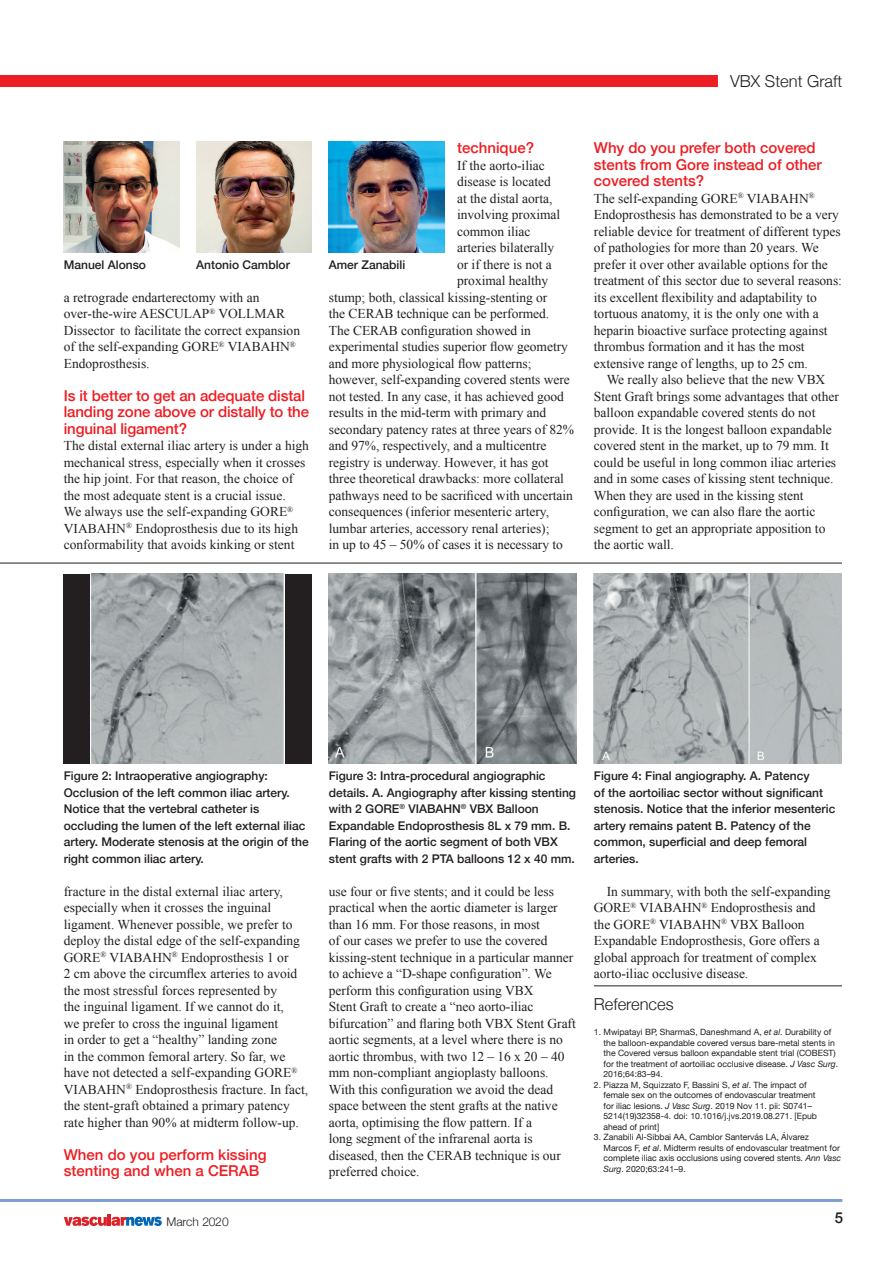
<style>
.page{position:relative;width:893px;height:1263px;background:#fff}
.page>*{position:absolute;margin:0;border:0;box-sizing:border-box;transform-origin:0 0}
.Reference_Text{font:300 16.5px "Helvetica Neue";color:#231f20}
.Subhead_level_1{font:500 15px/16.5px "Helvetica Neue";letter-spacing:-.005em;color:#ee1d23}
.t1{font:500 15px "Helvetica Neue";color:#231f20}
.Serif_body_no_indent{font:13.5px/16.5px "Times New Roman";letter-spacing:-.005em;color:#231f20}
.Serif_body_with_inde{font:13.5px/16.5px "Times New Roman";letter-spacing:-.005em;color:#231f20}
.t2{font:300 12.15px "Helvetica Neue";color:#231f20}
.t3{font:500 12px/16.5px "Helvetica Neue";color:#231f20}
.Reference_Text-2{font:8.7px/10.5px "Helvetica Neue";color:#231f20}
.s1{font-style:italic}
</style>
<div class="page">
<hr style="left:0;top:1199px;width:842px;height:3px;background:#7e9ed2">
<svg style="left:64px;top:1214px;width:98px;height:12px"></svg>
<div style="left:0;top:75px;width:718px;height:12px;background:#ee1d23"></div>
<hr style="left:594px;top:985px;width:248px;height:1px;background:#231f20">
<img style="left:196px;top:141px;width:116px;height:111px">
<img style="left:64px;top:141px;width:115px;height:111px">
<img style="left:329px;top:141px;width:115px;height:111px">
<img style="left:594px;top:574px;width:248px;height:190px">
<img style="left:329px;top:574px;width:248px;height:190px">
<hr style="left:0;top:563px;width:842px;height:1px;background:#231f20">
<div style="left:64px;top:574px;width:248px;height:190px;background:#231f20"></div>
<img style="left:91px;top:574px;width:194px;height:190px">
<p class="Reference_Text" style="left:730px;top:68px;width:114px">VBX Stent Graft</p>
<p class="Subhead_level_1" style="left:457px;top:138px;width:78px">technique?</p>
<p class="Serif_body_no_indent" style="left:457px;top:157px;width:89px">If the aorto-iliac</p>
<p class="Serif_body_no_indent" style="left:457px;top:173px;width:95px">disease is located</p>
<p class="Serif_body_no_indent" style="left:457px;top:190px;width:97px">at the distal aorta,</p>
<p class="Serif_body_no_indent" style="left:457px;top:206px;width:105px">involving proximal</p>
<p class="Serif_body_no_indent" style="left:457px;top:223px;width:75px">common iliac</p>
<p class="Serif_body_no_indent" style="left:457px;top:239px;width:99px">arteries bilaterally</p>
<p class="Serif_body_no_indent" style="left:457px;top:256px;width:96px">or if there is not a</p>
<p class="Serif_body_no_indent" style="left:457px;top:272px;width:93px">proximal healthy</p>
<p class="Serif_body_no_indent" style="left:329px;top:289px;width:220px">stump; both, classical kissing-stenting or</p>
<p class="Serif_body_no_indent" style="left:329px;top:305px;width:222px">the CERAB technique can be performed.</p>
<p class="Serif_body_no_indent" style="left:329px;top:322px;width:203px">The CERAB configuration showed in</p>
<p class="Serif_body_no_indent" style="left:329px;top:338px;width:241px">experimental studies superior flow geometry</p>
<p class="Serif_body_no_indent" style="left:329px;top:355px;width:204px">and more physiological flow patterns;</p>
<p class="Serif_body_no_indent" style="left:329px;top:371px;width:243px">however, self-expanding covered stents were</p>
<p class="Serif_body_no_indent" style="left:329px;top:388px;width:237px">not tested. In any case, it has achieved good</p>
<p class="Serif_body_no_indent" style="left:329px;top:404px;width:219px">results in the mid-term with primary and</p>
<p class="Serif_body_no_indent" style="left:329px;top:421px;width:247px">secondary patency rates at three years of 82%</p>
<p class="Serif_body_no_indent" style="left:329px;top:437px;width:219px">and 97%, respectively, and a multicentre</p>
<p class="Serif_body_no_indent" style="left:329px;top:454px;width:221px">registry is underway. However, it has got</p>
<p class="Serif_body_no_indent" style="left:329px;top:470px;width:237px">three theoretical drawbacks: more collateral</p>
<p class="Serif_body_no_indent" style="left:329px;top:487px;width:246px">pathways need to be sacrificed with uncertain</p>
<p class="Serif_body_no_indent" style="left:329px;top:503px;width:222px">consequences (inferior mesenteric artery,</p>
<p class="Serif_body_no_indent" style="left:329px;top:520px;width:222px">lumbar arteries, accessory renal arteries);</p>
<p class="Serif_body_no_indent" style="left:329px;top:536px;width:236px">in up to 45 – 50% of cases it is necessary to</p>
<p class="t3" style="left:64px;top:255px;width:84px">Manuel Alonso</p>
<p class="t3" style="left:196px;top:255px;width:95px">Antonio Camblor</p>
<p class="t3" style="left:329px;top:255px;width:78px">Amer Zanabili</p>
<p class="Serif_body_no_indent" style="left:64px;top:289px;width:238px">a retrograde endarterectomy with an over-the-wire AESCULAP<sup>®</sup> VOLLMAR Dissector to facilitate the correct expansion of the self-expanding GORE<sup>®</sup> VIABAHN<sup>® </sup>Endoprosthesis.</p>
<p class="Subhead_level_1" style="left:64px;top:386px;width:247px">Is it better to get an adequate distal landing zone above or distally to the inguinal ligament?</p>
<p class="Serif_body_no_indent" style="left:64px;top:437px;width:247px">The distal external iliac artery is under a high mechanical stress, especially when it crosses the hip joint. For that reason, the choice of the most adequate stent is a crucial issue.</p>
<p class="Serif_body_no_indent" style="left:64px;top:503px;width:236px">We always use the self-expanding GORE<sup>®<br></sup>VIABAHN<sup>®</sup> Endoprosthesis due to its high conformability that avoids kinking or stent</p>
<p class="Subhead_level_1" style="left:594px;top:138px;width:229px">Why do you prefer both covered stents from Gore instead of other covered stents?</p>
<p class="Serif_body_no_indent" style="left:594px;top:190px;width:250px">The self-expanding GORE<sup>®</sup> VIABAHN<sup>® </sup>Endoprosthesis has demonstrated to be a very reliable device for treatment of different types of pathologies for more than 20 years. We prefer it over other available options for the treatment of this sector due to several reasons: its excellent flexibility and adaptability to tortuous anatomy, it is the only one with a heparin bioactive surface protecting against thrombus formation and it has the most extensive range of lengths, up to 25 cm.</p>
<p class="Serif_body_with_inde" style="left:594px;top:371px;width:246px;text-indent:13px">We really also believe that the new VBX Stent Graft brings some advantages that other balloon expandable covered stents do not provide. It is the longest balloon expandable covered stent in the market, up to 79 mm. It could be useful in long common iliac arteries and in some cases of kissing stent technique.<br>When they are used in the kissing stent configuration, we can also flare the aortic segment to get an appropriate apposition to the aortic wall.</p>
<p class="t3" style="left:64px;top:767px;width:247px">Figure 2: Intraoperative angiography:<br>Occlusion of the left common iliac artery.<br>Notice that the vertebral catheter is occluding the lumen of the left external iliac artery. Moderate stenosis at the origin of the right common iliac artery.</p>
<p class="t3" style="left:329px;top:767px;width:249px">Figure 3: Intra-procedural angiographic details. A. Angiography after kissing stenting with 2 GORE<sup>®</sup> VIABAHN<sup>®</sup> VBX Balloon Expandable Endoprosthesis 8L x 79 mm. B.<br>Flaring of the aortic segment of both VBX stent grafts with 2 PTA balloons 12 x 40 mm.</p>
<p class="t3" style="left:594px;top:767px;width:243px">Figure 4: Final angiography. A. Patency<br>of the aortoiliac sector without significant stenosis. Notice that the inferior mesenteric artery remains patent B. Patency of the common, superficial and deep femoral arteries.</p>
<p class="Serif_body_no_indent" style="left:64px;top:883px;width:246px">fracture in the distal external iliac artery, especially when it crosses the inguinal ligament. Whenever possible, we prefer to deploy the distal edge of the self-expanding GORE<sup>®</sup> VIABAHN<sup>®</sup> Endoprosthesis 1 or<br>2 cm above the circumflex arteries to avoid the most stressful forces represented by<br>the inguinal ligament. If we cannot do it,<br>we prefer to cross the inguinal ligament<br>in order to get a “healthy” landing zone<br>in the common femoral artery. So far, we have not detected a self-expanding GORE<sup>® </sup>VIABAHN<sup>®</sup> Endoprosthesis fracture. In fact, the stent-graft obtained a primary patency rate higher than 90% at midterm follow-up.</p>
<p class="Subhead_level_1" style="left:64px;top:1145px;width:204px">When do you perform kissing stenting and when a CERAB</p>
<p class="Serif_body_no_indent" style="left:329px;top:883px;width:248px">use four or five stents; and it could be less practical when the aortic diameter is larger than 16 mm. For those reasons, in most<br>of our cases we prefer to use the covered kissing-stent technique in a particular manner to achieve a “D-shape configuration”. We perform this configuration using VBX<br>Stent Graft to create a “neo aorto-iliac bifurcation” and flaring both VBX Stent Graft aortic segments, at a level where there is no aortic thrombus, with two 12 – 16 x 20 – 40 mm non-compliant angioplasty balloons.<br>With this configuration we avoid the dead space between the stent grafts at the native aorta, optimising the flow pattern. If a<br>long segment of the infrarenal aorta is diseased, then the CERAB technique is our preferred choice.</p>
<p class="Serif_body_no_indent" style="left:594px;top:883px;width:238px;text-indent:13px">In summary, with both the self-expanding GORE<sup>®</sup> VIABAHN<sup>®</sup> Endoprosthesis and the GORE<sup>®</sup> VIABAHN<sup>®</sup> VBX Balloon Expandable Endoprosthesis, Gore offers a global approach for treatment of complex aorto-iliac occlusive disease.</p>
<p class="Reference_Text" style="left:594px;top:990px;width:81px">References</p>
<p class="Reference_Text-2" style="left:603px;top:1027px;width:236px;text-indent:-10px">1. Mwipatayi BP, SharmaS, Daneshmand A, <span class="s1">et al</span>. Durability of the balloon-expandable covered versus bare-metal stents in the Covered versus balloon expandable stent trial (COBEST) for the treatment of aortoiliac occlusive disease. <span class="s1">J Vasc Surg</span>.<br>2016;64:83–94.</p>
<p class="Reference_Text-2" style="left:603px;top:1080px;width:215px;text-indent:-10px">2. Piazza M, Squizzato F, Bassini S, <span class="s1">et al</span>. The impact of female sex on the outcomes of endovascular treatment for iliac lesions. <span class="s1">J Vasc Surg</span>. 2019 Nov 11. pii: S0741– 5214(19)32358-4. doi: 10.1016/j.jvs.2019.08.271. [Epub ahead of print]</p>
<p class="Reference_Text-2" style="left:603px;top:1132px;width:239px;text-indent:-10px">3. Zanabili Al-Sibbai AA, Camblor Santervás LA, Álvarez<br>Marcos F, <span class="s1">et al</span>. Midterm results of endovascular treatment for complete iliac axis occlusions using covered stents. <span class="s1">Ann Vasc Surg</span>. 2020;63:241–9.</p>
<p class="t2" style="left:166px;top:1211px;width:64px">March 2020</p>
<p class="t1" style="left:835px;top:1206px;width:10px">5</p>
</div>
